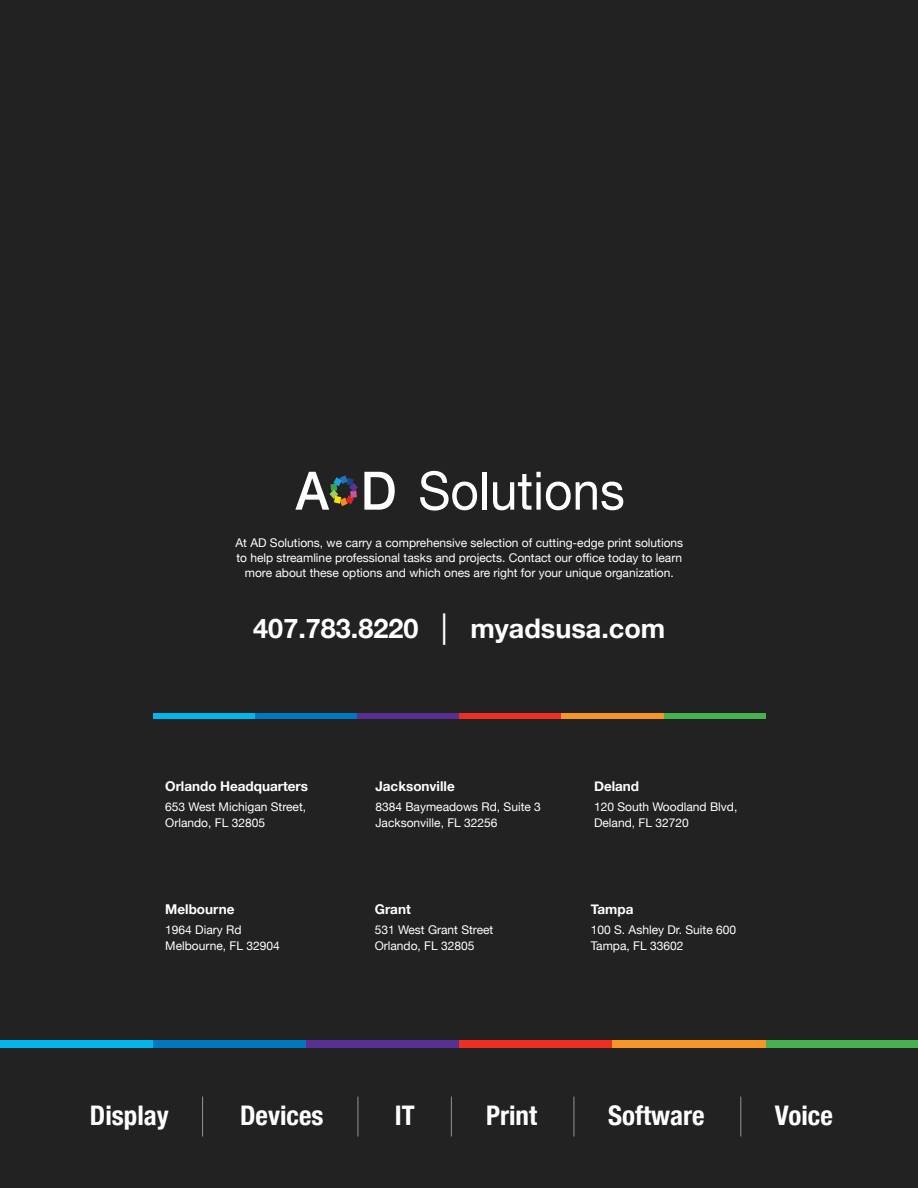
<style>
.page{position:relative;width:918px;height:1188px;background:#fff}
.page>*{position:absolute;margin:0;border:0;box-sizing:border-box;transform-origin:0 0}
.t1{font:700 condensed 27px "Helvetica Neue";color:#fff}
.t2{font:700 27px "Helvetica Neue";color:#fff}
.t3{font:700 13.5px "Helvetica Neue";color:#fff}
.t4{font:12px/15px "Helvetica Neue";color:#fff;text-align:center}
.s1{font-weight:400;font-size:31.5px}
</style>
<div class="page">
<div style="left:0;top:0;width:918px;height:1040px;background:#222"></div>
<div style="left:0;top:1041px;width:153px;height:8px;background:#00b6ed"></div>
<div style="left:153px;top:1041px;width:153px;height:8px;background:#0077bf"></div>
<div style="left:306px;top:1041px;width:153px;height:8px;background:#583092"></div>
<div style="left:459px;top:1041px;width:154px;height:8px;background:#ee2e22"></div>
<div style="left:613px;top:1041px;width:153px;height:8px;background:#f79525"></div>
<div style="left:766px;top:1041px;width:152px;height:8px;background:#47b04f"></div>
<div style="left:153px;top:713px;width:102px;height:5px;background:#00b6ed"></div>
<div style="left:255px;top:713px;width:102px;height:5px;background:#0077bf"></div>
<div style="left:357px;top:713px;width:102px;height:5px;background:#583092"></div>
<div style="left:459px;top:713px;width:103px;height:5px;background:#ee2e22"></div>
<div style="left:562px;top:713px;width:102px;height:5px;background:#f79525"></div>
<div style="left:664px;top:713px;width:102px;height:5px;background:#47b04f"></div>
<div style="left:0;top:1049px;width:918px;height:139px;background:#222"></div>
<hr style="left:202px;top:1097px;width:1px;height:40px;background:#939598">
<hr style="left:358px;top:1097px;width:1px;height:40px;background:#939598">
<hr style="left:451px;top:1097px;width:1px;height:40px;background:#939598">
<hr style="left:574px;top:1097px;width:1px;height:40px;background:#939598">
<hr style="left:740px;top:1097px;width:1px;height:40px;background:#939598">
<svg style="left:295px;top:472px;width:63px;height:38px"></svg>
<svg style="left:364px;top:472px;width:31px;height:38px"></svg>
<svg style="left:420px;top:471px;width:57px;height:40px"></svg>
<hr style="left:482px;top:472px;width:4px;height:38px;background:#fff">
<svg style="left:493px;top:472px;width:130px;height:38px"></svg>
<p class="t4" style="left:235px;top:536px;width:449px">At AD Solutions, we carry a comprehensive selection of cutting-edge print solutions to help streamline professional tasks and projects. Contact our office today to learn more about these options and which ones are right for your unique organization.</p>
<p class="t2" style="left:253px;top:607px;width:414px">407.783.8220 <span class="s1">|</span> myadsusa.com</p>
<p class="t3" style="left:165px;top:776px;width:144px">Orlando Headquarters</p>
<p class="t4" style="left:165px;top:799px;width:142px">653 West Michigan Street,</p>
<p class="t4" style="left:165px;top:816px;width:101px">Orlando, FL 32805</p>
<p class="t3" style="left:165px;top:899px;width:71px">Melbourne</p>
<p class="t4" style="left:165px;top:922px;width:78px">1964 Diary Rd</p>
<p class="t4" style="left:165px;top:939px;width:116px">Melbourne, FL 32904</p>
<p class="t3" style="left:375px;top:776px;width:81px">Jacksonville</p>
<p class="t4" style="left:375px;top:799px;width:167px">8384 Baymeadows Rd, Suite 3</p>
<p class="t4" style="left:375px;top:816px;width:124px">Jacksonville, FL 32256</p>
<p class="t3" style="left:375px;top:899px;width:38px">Grant</p>
<p class="t4" style="left:375px;top:922px;width:120px">531 West Grant Street</p>
<p class="t4" style="left:375px;top:939px;width:101px">Orlando, FL 32805</p>
<p class="t3" style="left:594px;top:776px;width:47px">Deland</p>
<p class="t4" style="left:594px;top:799px;width:145px">120 South Woodland Blvd,</p>
<p class="t4" style="left:594px;top:816px;width:96px">Deland, FL 32720</p>
<p class="t3" style="left:591px;top:899px;width:44px">Tampa</p>
<p class="t4" style="left:591px;top:922px;width:147px">100 S. Ashley Dr. Suite 600</p>
<p class="t4" style="left:591px;top:939px;width:94px">Tampa, FL 33602</p>
<p class="t1" style="left:90px;top:1093px;width:80px">Display</p>
<p class="t1" style="left:240px;top:1093px;width:85px">Devices</p>
<p class="t1" style="left:395px;top:1093px;width:21px">IT</p>
<p class="t1" style="left:486px;top:1093px;width:52px">Print</p>
<p class="t1" style="left:608px;top:1093px;width:98px">Software</p>
<p class="t1" style="left:775px;top:1093px;width:59px">Voice</p>
</div>
